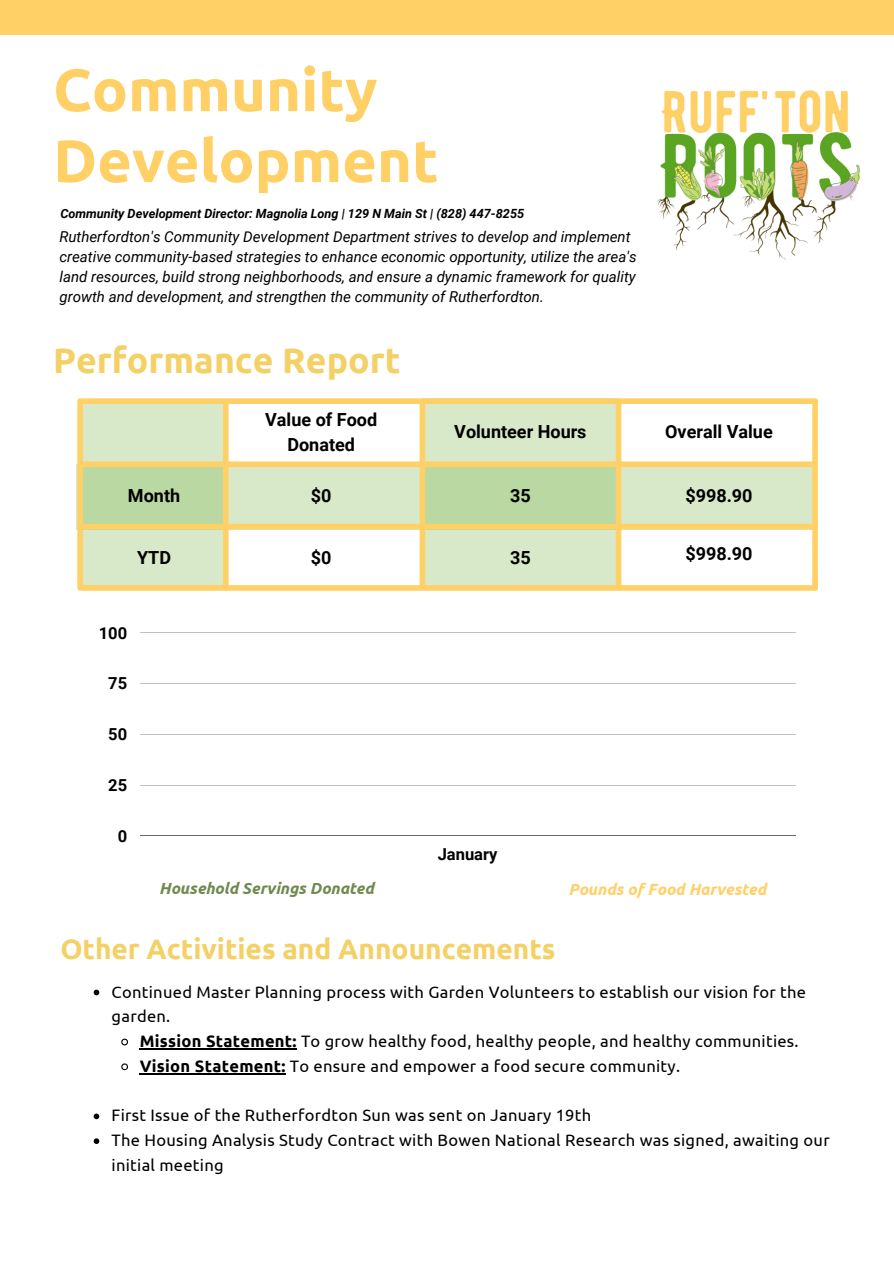
<style>
.page{position:relative;width:894px;height:1264px;background:#fff}
.page>*{position:absolute;margin:0;border:0;box-sizing:border-box;transform-origin:0 0}
.t1{font:700 59.55px/70.9px "Ubuntu";color:#ffd066}
.t2{font:700 35.55px "Ubuntu";color:#f4d167}
.t3{font:700 28.05px "Ubuntu";color:#f4d167}
.t4{font:700 18px "Roboto";color:#000}
.t5{font:16.5px/24.8px "Ubuntu";letter-spacing:.015em;color:#000}
.t6{font:700 16.5px "Roboto";color:#000}
.t7{font:italic 700 16.05px "Ubuntu";color:#6f8a4f}
.t8{font:italic 700 16.05px "Ubuntu";color:#ffd066}
.t9{font:italic 15px/20.2px "Roboto";color:#000}
.t10{font:italic 700 12.6px "Roboto";color:#000}
.s1{font-weight:700}
</style>
<div class="page">
<div style="left:0;top:0;width:893px;height:35px;background:#ffd066"></div>
<hr style="left:139px;top:632px;width:656px;height:1px;background:#000">
<hr style="left:139px;top:683px;width:656px;height:1px;background:#000">
<hr style="left:139px;top:734px;width:656px;height:1px;background:#000">
<hr style="left:139px;top:785px;width:656px;height:1px;background:#000">
<hr style="left:139px;top:835px;width:656px;height:1px;background:#000">
<img style="left:657px;top:90px;width:203px;height:170px">
<svg style="left:94px;top:989px;width:5px;height:6px"></svg>
<svg style="left:121px;top:1038px;width:7px;height:8px"></svg>
<hr style="left:140px;top:1048px;width:157px;height:1px;background:#000">
<svg style="left:121px;top:1063px;width:7px;height:8px"></svg>
<hr style="left:140px;top:1072px;width:146px;height:2px;background:#000">
<svg style="left:94px;top:1113px;width:5px;height:6px"></svg>
<svg style="left:94px;top:1138px;width:5px;height:5px"></svg>
<div style="left:422px;top:399px;width:196px;height:189px;background:#d8e9ca"></div>
<div style="left:81px;top:402px;width:144px;height:186px;background:#d8e9ca"></div>
<svg style="left:76px;top:464px;width:736px;height:65px;background:#cae1b6"></svg>
<div style="left:83px;top:398px;width:732px;height:6px;background:#ffd066"></div>
<div style="left:83px;top:461px;width:728px;height:6px;background:#ffd066"></div>
<div style="left:84px;top:524px;width:731px;height:5px;background:#ffd066"></div>
<div style="left:83px;top:585px;width:732px;height:5px;background:#ffd066"></div>
<div style="left:812px;top:402px;width:5px;height:186px;background:#ffd066"></div>
<div style="left:615px;top:404px;width:6px;height:181px;background:#ffd066"></div>
<div style="left:223px;top:401px;width:5px;height:186px;background:#ffd066"></div>
<div style="left:77px;top:401px;width:6px;height:187px;background:#ffd066"></div>
<div style="left:419px;top:404px;width:6px;height:181px;background:#ffd066"></div>
<p class="t1" style="left:53px;top:53px;width:387px">Community<br>Development</p>
<p class="t10" style="left:60px;top:206px;width:465px">Community Development Director: Magnolia Long | 129 N Main St | (828) 447-8255</p>
<p class="t9" style="left:59px;top:226px;width:578px">Rutherfordton's Community Development Department strives to develop and implement creative community-based strategies to enhance economic opportunity, utilize the area's land resources, build strong neighborhoods, and ensure a dynamic framework for quality growth and development, and strengthen the community of Rutherfordton.</p>
<p class="t2" style="left:53px;top:339px;width:349px">Performance Report</p>
<p class="t4" style="left:128px;top:485px;width:54px">Month</p>
<p class="t4" style="left:137px;top:547px;width:35px">YTD</p>
<p class="t6" style="left:99px;top:623px;width:30px">100</p>
<p class="t6" style="left:108px;top:674px;width:20px">75</p>
<p class="t6" style="left:108px;top:724px;width:20px">50</p>
<p class="t6" style="left:108px;top:775px;width:20px">25</p>
<p class="t6" style="left:118px;top:826px;width:11px">0</p>
<p class="t4" style="left:265px;top:409px;width:113px">Value of Food</p>
<p class="t4" style="left:287px;top:434px;width:69px">Donated</p>
<p class="t4" style="left:311px;top:485px;width:22px">$0</p>
<p class="t4" style="left:311px;top:547px;width:22px">$0</p>
<p class="t4" style="left:454px;top:421px;width:134px">Volunteer Hours</p>
<p class="t4" style="left:665px;top:421px;width:109px">Overall Value</p>
<p class="t4" style="left:510px;top:485px;width:22px">35</p>
<p class="t4" style="left:510px;top:547px;width:22px">35</p>
<p class="t6" style="left:437px;top:844px;width:61px">January</p>
<p class="t4" style="left:685px;top:485px;width:69px">$998.90</p>
<p class="t4" style="left:685px;top:543px;width:69px">$998.90</p>
<p class="t7" style="left:159px;top:879px;width:216px">Household Servings Donated</p>
<p class="t8" style="left:568px;top:879px;width:199px">Pounds of Food Harvested</p>
<p class="t3" style="left:60px;top:933px;width:496px">Other Activities and Announcements</p>
<p class="t5" style="left:112px;top:979px;width:695px">Continued Master Planning process with Garden Volunteers to establish our vision for the garden.</p>
<p class="t5" style="left:140px;top:1028px;width:660px"><span class="s1">Mission Statement:</span> To grow healthy food, healthy people, and healthy communities.</p>
<p class="t5" style="left:140px;top:1053px;width:541px"><span class="s1">Vision Statement:</span> To ensure and empower a food secure community.</p>
<p class="t5" style="left:112px;top:1102px;width:481px">First Issue of the Rutherfordton Sun was sent on January 19th</p>
<p class="t5" style="left:112px;top:1127px;width:719px">The Housing Analysis Study Contract with Bowen National Research was signed, awaiting our initial meeting</p>
</div>
